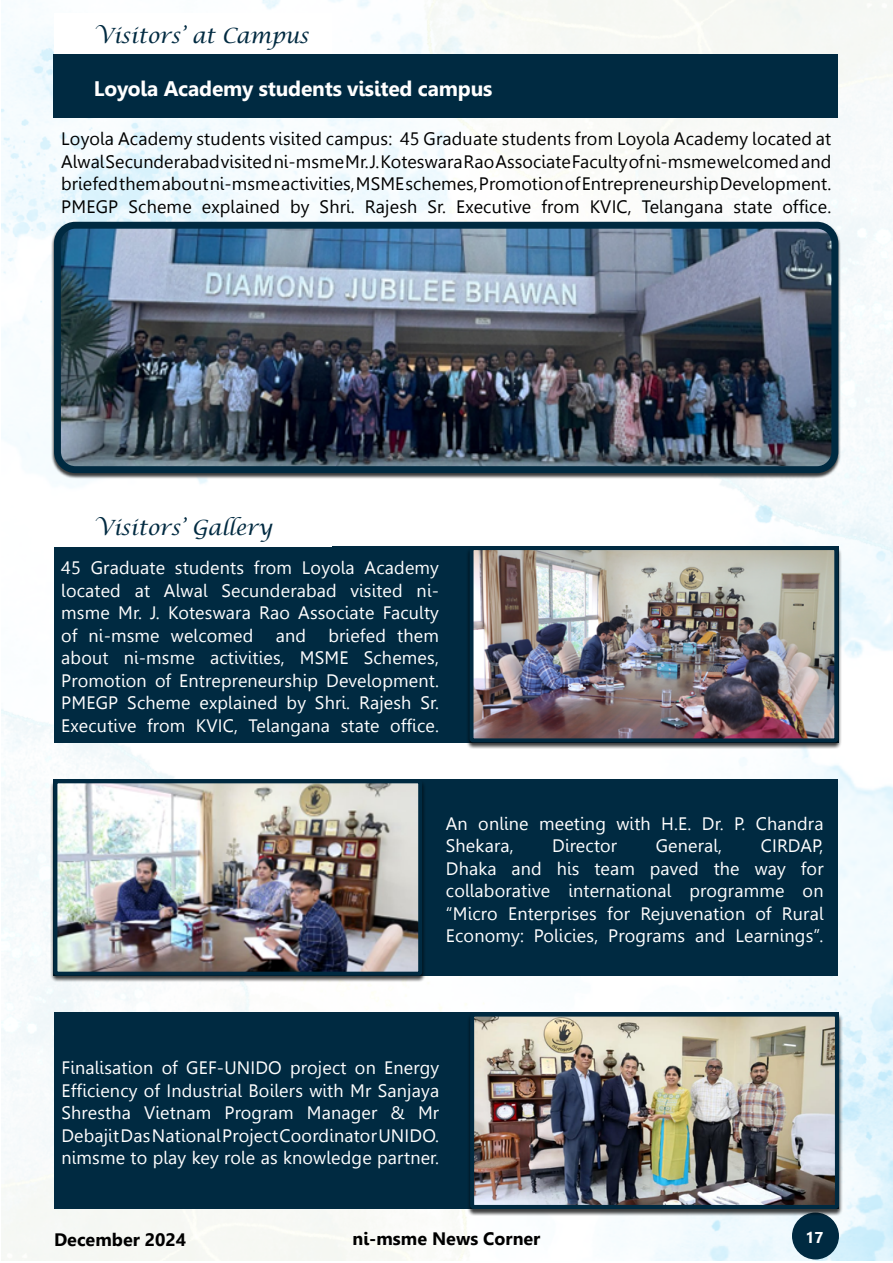
<style>
.page{position:relative;width:893px;height:1263px;background:#fff}
.page>*{position:absolute;margin:0;border:0;box-sizing:border-box;transform-origin:0 0}
.t1{font:700 21px "Leelawadee";letter-spacing:-.01em;color:#fff}
.t2{font:italic 21px "Lucida Calligraphy";letter-spacing:-.01em;color:#002a41}
.t3{font:18px/22.5px "Leelawadee";letter-spacing:.01em;color:#fff;text-align:justify}
.t4{font:18px/22.5px "Leelawadee";letter-spacing:.01em;color:#000;text-align:justify}
.t5{font:700 18px "Leelawadee";color:#000}
.t6{font:700 15.6px "Leelawadee";color:#fff}
</style>
<div class="page">
<img style="left:2px;top:0;width:890px;height:1261px">
<div style="left:792px;top:1212px;width:47px;height:47px;background:#002a41;border-radius:50%"></div>
<div style="left:54px;top:546px;width:785px;height:196px;background:#002a41"></div>
<div style="left:53px;top:54px;width:785px;height:63px;background:#002a41"></div>
<div style="left:52px;top:222px;width:789px;height:257px;background:#000;opacity:.75"></div>
<img style="left:57px;top:225px;width:778px;height:245px">
<div style="left:54px;top:222px;width:784px;height:251px;border:7px solid #002a41;border-radius:18px"></div>
<div style="left:466px;top:547px;width:375px;height:202px;background:#000;opacity:.75"></div>
<img style="left:474px;top:551px;width:359px;height:186px">
<div style="left:469px;top:546px;width:369px;height:196px;border:4px solid #002a41;border-radius:2px"></div>
<div style="left:53px;top:779px;width:785px;height:197px;background:#002a41"></div>
<div style="left:50px;top:780px;width:375px;height:202px;background:#000;opacity:.75"></div>
<img style="left:58px;top:784px;width:359px;height:187px">
<div style="left:53px;top:779px;width:369px;height:197px;border:4px solid #002a41;border-radius:2px"></div>
<div style="left:54px;top:14px;width:277px;height:40px;background:#fff"></div>
<div style="left:54px;top:506px;width:277px;height:41px;background:#fff"></div>
<div style="left:54px;top:1012px;width:785px;height:197px;background:#002a41"></div>
<div style="left:467px;top:1013px;width:375px;height:202px;background:#000;opacity:.75"></div>
<img style="left:475px;top:1017px;width:359px;height:187px">
<div style="left:470px;top:1012px;width:369px;height:197px;border:4px solid #002a41;border-radius:2px"></div>
<p class="t2" style="left:94px;top:23px;width:216px">Visitors’ at Campus</p>
<p class="t1" style="left:94px;top:76px;width:400px">Loyola Academy students visited campus</p>
<p class="t4" style="left:61px;top:128px;width:771px">Loyola Academy students visited campus: 45 Graduate students from Loyola Academy located at Alwal Secunderabad visited ni-msme Mr. J. Koteswara Rao Associate Faculty of ni-msme welcomed and briefed them about ni-msme activities, MSME schemes, Promotion of Entrepreneurship Development.<br>PMEGP Scheme explained by Shri. Rajesh Sr. Executive from KVIC, Telangana state office.</p>
<p class="t2" style="left:94px;top:515px;width:179px">Visitors’ Gallery</p>
<p class="t3" style="left:61px;top:557px;width:379px">45 Graduate students from Loyola Academy located at Alwal Secunderabad visited ni&shy;msme Mr. J. Koteswara Rao Associate Faculty of ni-msme welcomed and briefed them about ni-msme activities, MSME Schemes, Promotion of Entrepreneurship Development.<br>PMEGP Scheme explained by Shri. Rajesh Sr.<br>Executive from KVIC, Telangana state office.</p>
<p class="t3" style="left:446px;top:812px;width:379px">An online meeting with H.E. Dr. P. Chandra<br>Shekara,</p>
<p class="t3" style="left:552px;top:835px;width:66px">Director</p>
<p class="t3" style="left:656px;top:835px;width:68px">General,</p>
<p class="t3" style="left:446px;top:835px;width:379px;text-indent:315px">CIRDAP, Dhaka and his team paved the way for collaborative international programme on “Micro Enterprises for Rejuvenation of Rural Economy: Policies, Programs and Learnings”.</p>
<p class="t3" style="left:62px;top:1057px;width:379px">Finalisation of GEF-UNIDO project on Energy Efficiency of Industrial Boilers with Mr Sanjaya Shrestha Vietnam Program Manager &amp; Mr Debajit Das National Project Coordinator UNIDO. nimsme to play key role as knowledge partner.</p>
<p class="t5" style="left:54px;top:1229px;width:134px">December 2024</p>
<p class="t5" style="left:353px;top:1228px;width:189px">ni-msme News Corner</p>
<p class="t6" style="left:805px;top:1229px;width:20px">17</p>
</div>
